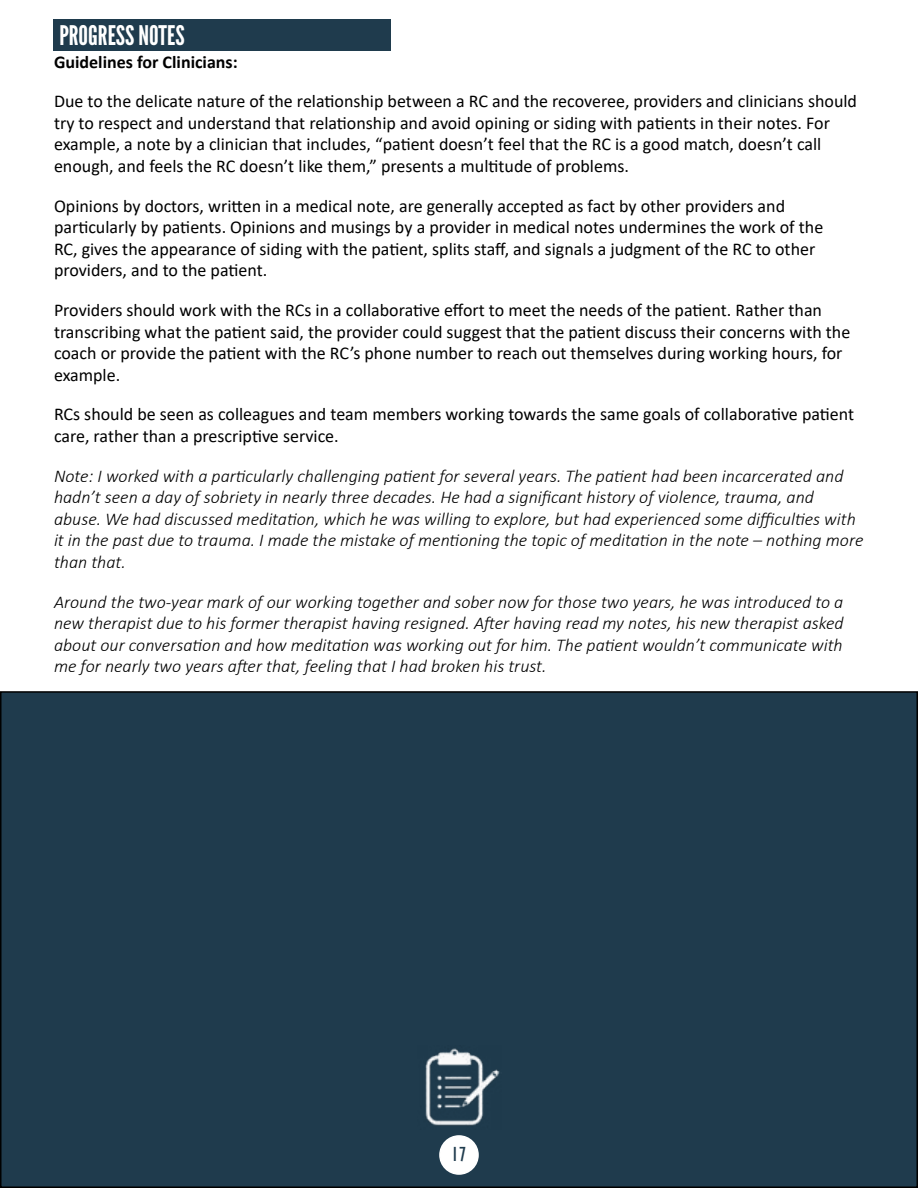
<style>
.page{position:relative;width:918px;height:1188px;background:#fff}
.page>*{position:absolute;margin:0;border:0;box-sizing:border-box;transform-origin:0 0}
.t1{font:27px "League Gothic";color:#fff}
.t2{font:condensed 21px "Gill Sans";color:#1f3b4d}
.t3{font:18px/21.6px "Calibri";color:#000}
.t4{font:italic 300 18px/21.6px "Calibri";color:#000}
.t5{font:700 18px "Calibri";color:#000}
</style>
<div class="page">
<div style="left:53px;top:20px;width:338px;height:31px;background:#1f3b4d"></div>
<div style="left:1px;top:692px;width:916px;height:495px;background:#1f3b4d"></div>
<div style="left:440px;top:1136px;width:38px;height:38px;background:#fff;border-radius:50%"></div>
<div style="left:439px;top:1135px;width:40px;height:40px;border:2px solid #fff;border-radius:50%"></div>
<img style="left:425px;top:1048px;width:75px;height:78px">
<h1 class="t1" style="left:59px;top:20px;width:127px">PROGRESS NOTES</h1>
<p class="t5" style="left:54px;top:49px;width:185px">Guidelines for Clinicians:</p>
<p class="t3" style="left:54px;top:90px;width:805px">Due to the delicate nature of the relationship between a RC and the recoveree, providers and clinicians should try to respect and understand that relationship and avoid opining or siding with patients in their notes. For example, a note by a clinician that includes, “patient doesn’t feel that the RC is a good match, doesn’t call enough, and feels the RC doesn’t like them,” presents a multitude of problems.</p>
<p class="t3" style="left:54px;top:194px;width:771px">Opinions by doctors, written in a medical note, are generally accepted as fact by other providers and particularly by patients. Opinions and musings by a provider in medical notes undermines the work of the RC, gives the appearance of siding with the patient, splits staff, and signals a judgment of the RC to other providers, and to the patient.</p>
<p class="t3" style="left:54px;top:299px;width:798px">Providers should work with the RCs in a collaborative effort to meet the needs of the patient. Rather than transcribing what the patient said, the provider could suggest that the patient discuss their concerns with the coach or provide the patient with the RC’s phone number to reach out themselves during working hours, for example.</p>
<p class="t3" style="left:54px;top:403px;width:802px">RCs should be seen as colleagues and team members working towards the same goals of collaborative patient care, rather than a prescriptive service.</p>
<p class="t4" style="left:54px;top:465px;width:811px">Note: I worked with a particularly challenging patient for several years. The patient had been incarcerated and hadn’t seen a day of sobriety in nearly three decades. He had a significant history of violence, trauma, and abuse. We had discussed meditation, which he was willing to explore, but had experienced some difficulties with it in the past due to trauma. I made the mistake of mentioning the topic of meditation in the note – nothing more than that.</p>
<p class="t4" style="left:54px;top:591px;width:791px;text-align:justify">Around the two-year mark of our working together and sober now for those two years, he was introduced to a new therapist due to his former therapist having resigned. After having read my notes, his new therapist asked about our conversation and how meditation was working out for him. The patient wouldn’t communicate with me for nearly two years after that, feeling that I had broken his trust.</p>
<p class="t2" style="left:451px;top:1142px;width:17px">17</p>
</div>
